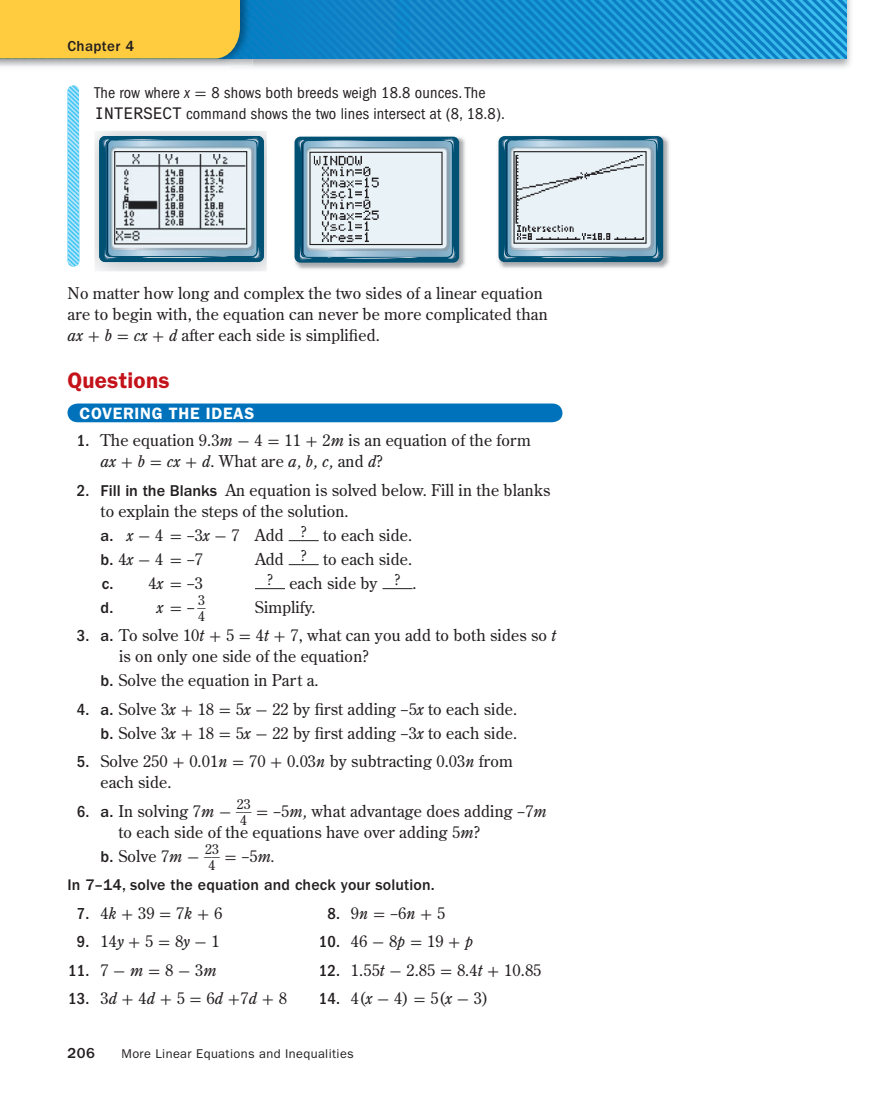
<style>
.page{position:relative;width:891px;height:1107px;background:#fff}
.page>*{position:absolute;margin:0;border:0;box-sizing:border-box;transform-origin:0 0}
.t1{font:600 22.5px "ITC Franklin Gothic Std";letter-spacing:.01em;color:#c4121a}
.t2{font:600 16.5px "ITC Franklin Gothic Std";letter-spacing:.04em;color:#fff}
.t3{font:500 condensed 16.5px "ITC Franklin Gothic Std";color:#231f20}
.t4{font:16.2px/21px "Century Old Style Std";letter-spacing:.01em;color:#231f20}
.t5{font:condensed 16.2px/21px "ITC Franklin Gothic Std";letter-spacing:.01em;color:#231f20}
.t6{font:500 16.2px "ITC Franklin Gothic Std";color:#231f20}
.t7{font:500 15.9px "ITC Franklin Gothic Std";letter-spacing:.01em;color:#231f20}
.t8{font:500 15px "ITC Franklin Gothic Std";letter-spacing:.025em;color:#231f20}
.t9{font:13.8px/13.8px "Uni Math";color:#231f20;text-align:right;scale:.61 1}
.t10{font:13.8px "Century Old Style Std";color:#231f20}
.t11{font:12.75px "ITC Franklin Gothic Std";letter-spacing:.03em;color:#231f20}
.s1{font-style:italic}
.s2{font-family:"Uni Math";font-stretch:normal}
.s3{font-family:"Arial Monospaced MT Std";font-stretch:normal}
.s4{font-family:"Uni Math"}
.s5{font-family:"ITC Franklin Gothic Std";font-weight:500;font-stretch:condensed;font-size:16.5px}
.s6{font-family:"ITC Franklin Gothic Std";font-weight:500}
.s7{font-family:"Century Old Style Std";font-style:italic;font-size:16.2px}
.s8{font-size:16.2px}
.s9{font-family:"Century Old Style Std";font-size:16.2px}
.s10{font-family:"Century Old Style Std"}
.s11{font-family:"Century Old Style Std";font-weight:400;font-stretch:normal;font-size:16.2px}
.s12{font-family:"Uni Math";font-weight:400;font-stretch:normal;font-size:16.2px}
.s13{font-family:"Century Old Style Std";font-weight:400;font-style:italic;font-stretch:normal;font-size:16.2px}
</style>
<div class="page">
<img style="left:230px;top:0;width:621px;height:68px">
<img style="left:252px;top:0;width:594px;height:58px">
<img style="left:0;top:0;width:252px;height:66px">
<img style="left:94px;top:131px;width:173px;height:140px">
<div style="left:99px;top:136px;width:165px;height:126px;background:#005173;border-radius:6px"></div>
<svg style="left:103px;top:137px;width:158px;height:123px"></svg>
<img style="left:116px;top:155px;width:129px;height:87px">
<div style="left:114px;top:151px;width:133px;height:93px;border:1px solid #231f20"></div>
<img style="left:294px;top:136px;width:171px;height:133px">
<div style="left:295px;top:137px;width:164px;height:126px;background:#005173;border-radius:6px"></div>
<svg style="left:298px;top:138px;width:158px;height:123px"></svg>
<img style="left:312px;top:153px;width:136px;height:93px">
<div style="left:309px;top:152px;width:134px;height:93px;border:1px solid #231f20"></div>
<div style="left:68px;top:404px;width:494px;height:18px;background:#0072bc"></div>
<hr style="left:289px;top:540px;width:30px;height:1px;background:#231f20">
<hr style="left:289px;top:564px;width:30px;height:1px;background:#231f20">
<hr style="left:255px;top:588px;width:30px;height:1px;background:#231f20">
<hr style="left:383px;top:588px;width:30px;height:1px;background:#231f20">
<div style="left:67px;top:85px;width:12px;height:182px;background:#d4f1fb;border-radius:6px"></div>
<img style="left:68px;top:85px;width:11px;height:182px;border-radius:6px">
<img style="left:498px;top:136px;width:171px;height:132px">
<div style="left:499px;top:136px;width:164px;height:126px;background:#005173;border-radius:6px"></div>
<svg style="left:502px;top:137px;width:158px;height:123px"></svg>
<div style="left:513px;top:151px;width:134px;height:93px;border:1px solid #231f20"></div>
<img style="left:513px;top:153px;width:134px;height:91px">
<div style="left:0;top:0;width:240px;height:58px;background:#fecc3e"></div>
<p class="t8" style="left:68px;top:41px;width:68px">Chapter 4</p>
<p class="t5" style="left:94px;top:83px;width:412px">The row where <span class="s1">x</span> <span class="s2">=</span> 8 shows both breeds weigh 18.8 ounces. The<br><span class="s3">INTERSECT</span> command shows the two lines intersect at (8, 18.8).</p>
<p class="t4" style="left:68px;top:283px;width:482px">No matter how long and complex the two sides of a linear equation are to begin with, the equation can never be more complicated than <span class="s1">ax</span> <span class="s4">+</span> <span class="s1">b</span> <span class="s4">=</span> <span class="s1">cx</span> <span class="s4">+</span> <span class="s1">d</span> after each side is simplified.</p>
<p class="t1" style="left:68px;top:372px;width:104px">Questions</p>
<p class="t2" style="left:80px;top:407px;width:176px">COVERING THE IDEAS</p>
<p class="t4" style="left:100px;top:431px;width:432px;text-indent:-24px"><span class="s5">1.</span> The equation 9.3<span class="s1">m</span> <span class="s4">-</span> 4 <span class="s4">=</span> 11 <span class="s4">+</span> 2<span class="s1">m</span> is an equation of the form <span class="s1">ax</span> <span class="s4">+</span> <span class="s1">b</span> <span class="s4">=</span> <span class="s1">cx</span> <span class="s4">+</span> <span class="s1">d</span>. What are <span class="s1">a, b, c,</span> and <span class="s1">d</span>?</p>
<p class="t4" style="left:100px;top:480px;width:451px;text-indent:-24px"><span class="s5">2.</span> <span class="s6">Fill in the Blanks</span> An equation is solved below. Fill in the blanks to explain the steps of the solution.</p>
<p class="t4" style="left:101px;top:524px;width:313px;line-height:24px"><span class="s6">a.</span> <span class="s1">x</span> <span class="s4">-</span> 4 <span class="s4">=</span> −3<span class="s1">x</span> <span class="s4">-</span> 7 Add <sup>?</sup> to each side. <span class="s6">b.</span> 4<span class="s1">x</span> <span class="s4">-</span> 4 <span class="s4">=</span> −7</p>
<p class="t4" style="left:255px;top:549px;width:159px">Add <sup>?</sup> to each side.</p>
<p class="t4" style="left:102px;top:573px;width:103px"><span class="s6">c.</span> 4<span class="s1">x</span> <span class="s4">=</span> −3</p>
<p class="t4" style="left:267px;top:573px;width:151px"><sup>?</sup> each side by <sup>?</sup> .</p>
<p class="t6" style="left:101px;top:602px;width:14px">d.</p>
<p class="t9" style="left:157px;top:597px;width:82px"><span class="s7">x</span> <span class="s8">=</span> <span class="s9">−</span>__<span class="s10">3<br>4</span></p>
<p class="t4" style="left:255px;top:597px;width:62px">Simplify.</p>
<p class="t4" style="left:119px;top:626px;width:438px;text-indent:-42px"><span class="s5">3.</span> <span class="s6">a.</span> To solve 10<span class="s1">t</span> <span class="s4">+</span> 5 <span class="s4">=</span> 4<span class="s1">t</span> <span class="s4">+</span> 7, what can you add to both sides so <span class="s1">t </span>is on only one side of the equation?</p>
<p class="t4" style="left:101px;top:671px;width:220px"><span class="s6">b.</span> Solve the equation in Part a.</p>
<p class="t4" style="left:77px;top:698px;width:442px;line-height:24px;text-align:right"><span class="s5">4.</span> <span class="s6">a.</span> Solve 3<span class="s1">x</span> <span class="s4">+</span> 18 <span class="s4">=</span> 5<span class="s1">x</span> <span class="s4">-</span> 22 by first adding −5<span class="s1">x</span> to each side. <span class="s6">b.</span> Solve 3<span class="s1">x</span> <span class="s4">+</span> 18 <span class="s4">=</span> 5<span class="s1">x</span> <span class="s4">-</span> 22 by first adding −3<span class="s1">x</span> to each side.</p>
<p class="t4" style="left:101px;top:752px;width:414px;text-indent:-24px"><span class="s5">5.</span> Solve 250 <span class="s4">+</span> 0.01<span class="s1">n</span> <span class="s4">=</span> 70 <span class="s4">+</span> 0.03<span class="s1">n</span> by subtracting 0.03<span class="s1">n</span> from each side.</p>
<p class="t4" style="left:77px;top:801px;width:472px"><span class="s5">6.</span> <span class="s6">a.</span> In solving 7<span class="s1">m</span> <span class="s4">-</span> <sup>__</sup><sup>23</sup> <span class="s4">=</span> −5<span class="s1">m,</span> what advantage does adding −7<span class="s1">m</span></p>
<p class="t10" style="left:240px;top:814px;width:8px">4</p>
<p class="t4" style="left:101px;top:821px;width:381px;line-height:24px;text-indent:18px">to each side of the equations have over adding 5<span class="s1">m</span>? <span class="s6">b.</span> Solve 7<span class="s1">m</span> <span class="s4">-</span> <sup>__</sup><sup>23</sup> <span class="s4">=</span> −5<span class="s1">m.</span></p>
<p class="t10" style="left:209px;top:859px;width:8px">4</p>
<p class="t7" style="left:68px;top:879px;width:369px">In 7–14, solve the equation and check your solution.</p>
<p class="t4" style="left:77px;top:903px;width:147px"><span class="s5">7.</span> 4<span class="s1">k</span> <span class="s4">+</span> 39 <span class="s4">=</span> 7<span class="s1">k</span> <span class="s4">+</span> 6</p>
<p class="t4" style="left:327px;top:903px;width:119px"><span class="s5">8.</span> 9<span class="s1">n</span> <span class="s4">=</span> −6<span class="s1">n</span> <span class="s4">+</span> 5</p>
<p class="t4" style="left:77px;top:932px;width:144px"><span class="s5">9.</span> 14<span class="s1">y</span> <span class="s4">+</span> 5 <span class="s4">=</span> 8<span class="s1">y</span> <span class="s4">-</span> 1</p>
<p class="t4" style="left:319px;top:932px;width:156px"><span class="s5">10.</span> 46 <span class="s4">-</span> 8<span class="s1">p</span> <span class="s4">=</span> 19 <span class="s4">+</span> <span class="s1">p</span></p>
<p class="t3" style="left:68px;top:964px;width:150px">11. <span class="s11">7</span> <span class="s12">-</span> <span class="s13">m</span> <span class="s12">=</span> <span class="s11">8</span> <span class="s12">-</span> <span class="s11">3</span><span class="s13">m</span></p>
<p class="t4" style="left:319px;top:960px;width:224px"><span class="s5">12.</span> 1.55<span class="s1">t</span> <span class="s4">-</span> 2.85 <span class="s4">=</span> 8.4<span class="s1">t</span> <span class="s4">+</span> 10.85</p>
<p class="t4" style="left:68px;top:989px;width:220px"><span class="s5">13.</span> 3<span class="s1">d</span> <span class="s4">+</span> 4<span class="s1">d</span> <span class="s4">+</span> 5 <span class="s4">=</span> 6<span class="s1">d</span> <span class="s4">+</span>7<span class="s1">d</span> <span class="s4">+</span> 8</p>
<p class="t4" style="left:319px;top:989px;width:171px"><span class="s5">14.</span> 4(<span class="s1">x</span> <span class="s4">-</span> 4) <span class="s4">=</span> 5(<span class="s1">x</span> <span class="s4">-</span> 3)</p>
<p class="t8" style="left:68px;top:1047px;width:29px">206</p>
<p class="t11" style="left:122px;top:1049px;width:234px">More Linear Equations and Inequalities</p>
</div>
